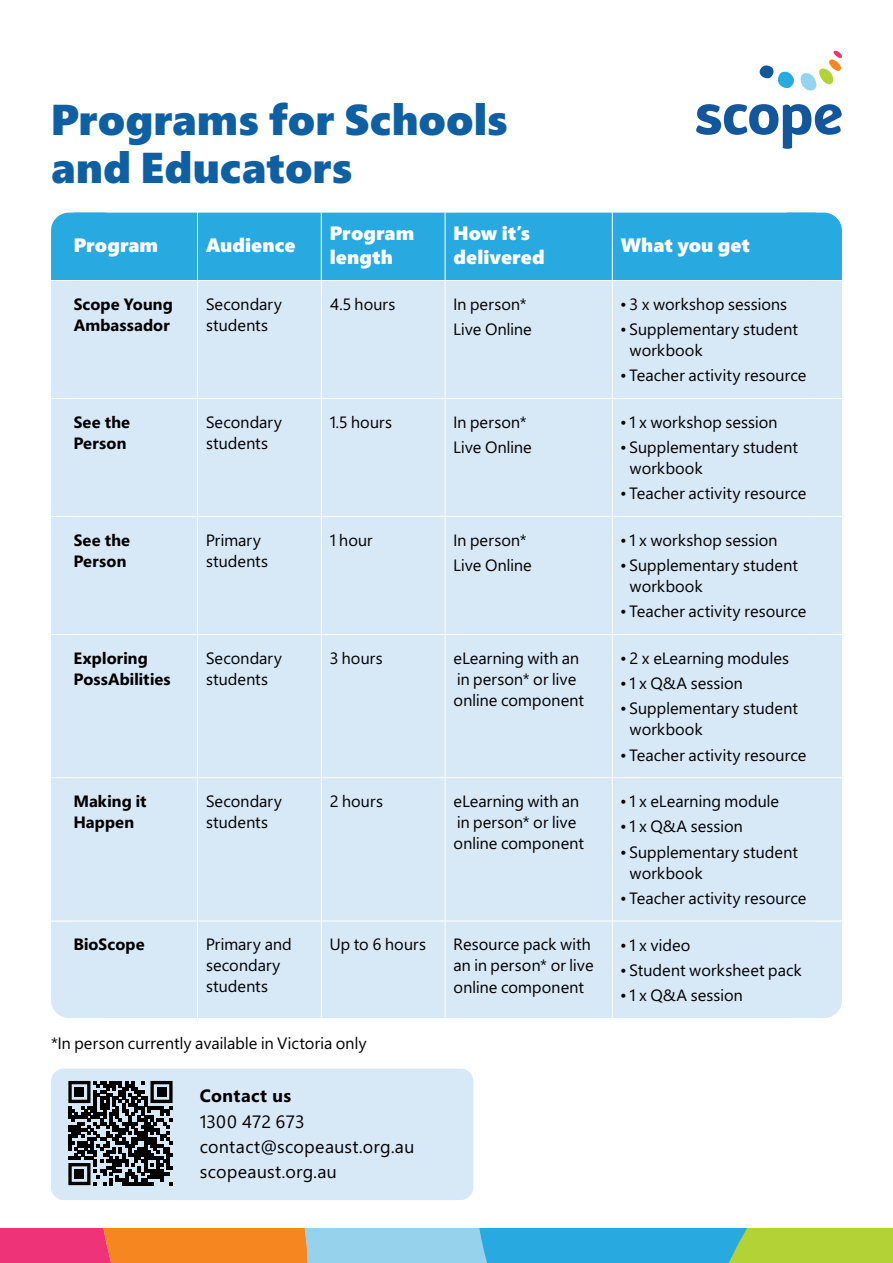
<style>
.page{position:relative;width:893px;height:1263px;background:#fff}
.page>*{position:absolute;margin:0;border:0;box-sizing:border-box;transform-origin:0 0}
.t1{font:43.5px/48px "Segoe UI Black";letter-spacing:-.005em;color:#0e60a2}
.t2{font:19.5px/23.4px "Segoe UI Black";color:#fff}
.t3{font:18px/25.2px "Segoe UI Regular";letter-spacing:.02em;color:#000}
.t4{font:18px "Segoe UI Bold";letter-spacing:.025em;color:#000}
.t5{font:16.5px/21px "Segoe UI Regular";letter-spacing:.005em;color:#000}
.t6{font:16.5px/21px "Segoe UI Bold";letter-spacing:.005em;color:#000}
</style>
<div class="page">
<svg style="left:696px;top:104px;width:146px;height:45px"></svg>
<svg style="left:759px;top:51px;width:83px;height:40px"></svg>
<svg style="left:0;top:1229px;width:893px;height:34px;background:#9ca28d"></svg>
<div style="left:106px;top:213px;width:681px;height:67px;background:#28aae1"></div>
<div style="left:51px;top:281px;width:791px;height:737px;background:#d7e8f7"></div>
<hr style="left:197px;top:213px;width:1px;height:67px;background:#fff">
<hr style="left:321px;top:213px;width:1px;height:67px;background:#fff">
<hr style="left:445px;top:213px;width:1px;height:67px;background:#fff">
<hr style="left:612px;top:213px;width:1px;height:67px;background:#fff">
<div style="left:51px;top:213px;width:55px;height:67px;background:#28aae1"></div>
<hr style="left:197px;top:281px;width:1px;height:117px;background:#fff">
<hr style="left:321px;top:281px;width:1px;height:117px;background:#fff">
<hr style="left:445px;top:281px;width:1px;height:117px;background:#fff">
<hr style="left:612px;top:281px;width:1px;height:117px;background:#fff">
<div style="left:787px;top:213px;width:55px;height:68px;background:#28aae1"></div>
<svg style="left:51px;top:398px;width:23px;height:1px"></svg>
<hr style="left:74px;top:398px;width:123px;height:1px;background:#fff">
<hr style="left:197px;top:398px;width:124px;height:1px;background:#fff">
<hr style="left:197px;top:399px;width:1px;height:117px;background:#fff">
<hr style="left:321px;top:398px;width:124px;height:1px;background:#fff">
<hr style="left:321px;top:399px;width:1px;height:117px;background:#fff">
<hr style="left:445px;top:398px;width:167px;height:1px;background:#fff">
<hr style="left:445px;top:399px;width:1px;height:117px;background:#fff">
<hr style="left:612px;top:398px;width:204px;height:1px;background:#fff">
<hr style="left:612px;top:399px;width:1px;height:117px;background:#fff">
<svg style="left:816px;top:398px;width:26px;height:1px"></svg>
<svg style="left:51px;top:516px;width:23px;height:1px"></svg>
<hr style="left:74px;top:516px;width:123px;height:1px;background:#fff">
<hr style="left:197px;top:516px;width:124px;height:1px;background:#fff">
<hr style="left:197px;top:517px;width:1px;height:117px;background:#fff">
<hr style="left:321px;top:516px;width:124px;height:1px;background:#fff">
<hr style="left:321px;top:517px;width:1px;height:117px;background:#fff">
<hr style="left:445px;top:516px;width:167px;height:1px;background:#fff">
<hr style="left:445px;top:517px;width:1px;height:117px;background:#fff">
<hr style="left:612px;top:516px;width:204px;height:1px;background:#fff">
<hr style="left:612px;top:517px;width:1px;height:117px;background:#fff">
<svg style="left:816px;top:516px;width:26px;height:1px"></svg>
<svg style="left:51px;top:634px;width:23px;height:1px"></svg>
<hr style="left:74px;top:634px;width:123px;height:1px;background:#fff">
<hr style="left:197px;top:634px;width:124px;height:1px;background:#fff">
<hr style="left:197px;top:635px;width:1px;height:142px;background:#fff">
<hr style="left:321px;top:634px;width:124px;height:1px;background:#fff">
<hr style="left:321px;top:635px;width:1px;height:142px;background:#fff">
<hr style="left:445px;top:634px;width:167px;height:1px;background:#fff">
<hr style="left:445px;top:635px;width:1px;height:142px;background:#fff">
<hr style="left:612px;top:634px;width:204px;height:1px;background:#fff">
<hr style="left:612px;top:635px;width:1px;height:142px;background:#fff">
<svg style="left:816px;top:634px;width:26px;height:1px"></svg>
<svg style="left:51px;top:777px;width:23px;height:1px"></svg>
<hr style="left:74px;top:777px;width:123px;height:1px;background:#fff">
<hr style="left:197px;top:777px;width:124px;height:1px;background:#fff">
<hr style="left:197px;top:778px;width:1px;height:142px;background:#fff">
<hr style="left:321px;top:777px;width:124px;height:1px;background:#fff">
<hr style="left:321px;top:778px;width:1px;height:142px;background:#fff">
<hr style="left:445px;top:777px;width:167px;height:1px;background:#fff">
<hr style="left:445px;top:778px;width:1px;height:142px;background:#fff">
<hr style="left:612px;top:777px;width:204px;height:1px;background:#fff">
<hr style="left:612px;top:778px;width:1px;height:142px;background:#fff">
<svg style="left:816px;top:777px;width:26px;height:1px"></svg>
<div style="left:51px;top:920px;width:55px;height:98px;background:#d7e8f7"></div>
<hr style="left:74px;top:920px;width:123px;height:1px;background:#fff">
<hr style="left:197px;top:920px;width:124px;height:1px;background:#fff">
<hr style="left:197px;top:921px;width:1px;height:97px;background:#fff">
<hr style="left:321px;top:920px;width:124px;height:1px;background:#fff">
<hr style="left:321px;top:921px;width:1px;height:97px;background:#fff">
<hr style="left:445px;top:920px;width:167px;height:1px;background:#fff">
<hr style="left:445px;top:921px;width:1px;height:97px;background:#fff">
<hr style="left:612px;top:920px;width:204px;height:1px;background:#fff">
<hr style="left:612px;top:921px;width:1px;height:97px;background:#fff">
<div style="left:787px;top:920px;width:55px;height:98px;background:#d7e8f7"></div>
<div style="left:51px;top:1068px;width:422px;height:132px;background:#d7e8f7;border-radius:13px"></div>
<svg style="left:68px;top:1081px;width:105px;height:104px"></svg>
<div style="left:75px;top:1087px;width:9px;height:10px;background:#000"></div>
<div style="left:157px;top:1087px;width:9px;height:10px;background:#000"></div>
<div style="left:75px;top:1169px;width:9px;height:10px;background:#000"></div>
<h1 class="t1" style="left:51px;top:96px;width:459px">Programs for Schools and Educators</h1>
<p class="t2" style="left:74px;top:233px;width:86px">Program</p>
<p class="t2" style="left:206px;top:233px;width:91px">Audience</p>
<p class="t2" style="left:330px;top:222px;width:86px">Program length</p>
<p class="t2" style="left:454px;top:222px;width:93px">How it’s delivered</p>
<p class="t2" style="left:621px;top:233px;width:131px">What you get</p>
<p class="t6" style="left:74px;top:294px;width:101px">Scope Young<br>Ambassador</p>
<p class="t5" style="left:206px;top:294px;width:78px">Secondary students</p>
<p class="t5" style="left:330px;top:294px;width:67px">4.5 hours</p>
<p class="t5" style="left:454px;top:292px;width:80px;line-height:25.2px">In person*<br>Live Online</p>
<p class="t5" style="left:621px;top:294px;width:168px">• 3 x workshop sessions</p>
<p class="t5" style="left:630px;top:319px;width:170px;text-indent:-9px">• Supplementary student workbook</p>
<p class="t5" style="left:621px;top:365px;width:187px">• Teacher activity resource</p>
<p class="t6" style="left:74px;top:412px;width:58px">See the<br>Person</p>
<p class="t5" style="left:206px;top:412px;width:78px">Secondary students</p>
<p class="t5" style="left:330px;top:412px;width:64px">1.5 hours</p>
<p class="t5" style="left:454px;top:410px;width:80px;line-height:25.2px">In person*<br>Live Online</p>
<p class="t5" style="left:621px;top:412px;width:158px">• 1 x workshop session</p>
<p class="t5" style="left:630px;top:437px;width:170px;text-indent:-9px">• Supplementary student workbook</p>
<p class="t5" style="left:621px;top:483px;width:187px">• Teacher activity resource</p>
<p class="t6" style="left:74px;top:530px;width:58px">See the<br>Person</p>
<p class="t5" style="left:206px;top:530px;width:64px">Primary students</p>
<p class="t5" style="left:330px;top:530px;width:45px">1 hour</p>
<p class="t5" style="left:454px;top:528px;width:80px;line-height:25.2px">In person*<br>Live Online</p>
<p class="t5" style="left:621px;top:530px;width:158px">• 1 x workshop session</p>
<p class="t5" style="left:630px;top:555px;width:170px;text-indent:-9px">• Supplementary student workbook</p>
<p class="t5" style="left:621px;top:601px;width:187px">• Teacher activity resource</p>
<p class="t6" style="left:74px;top:648px;width:99px">Exploring<br>PossAbilities</p>
<p class="t5" style="left:206px;top:648px;width:78px">Secondary students</p>
<p class="t5" style="left:330px;top:648px;width:54px">3 hours</p>
<p class="t5" style="left:454px;top:648px;width:132px">eLearning with an in person* or live online component</p>
<p class="t5" style="left:621px;top:648px;width:170px">• 2 x eLearning modules</p>
<p class="t5" style="left:621px;top:673px;width:124px">• 1 x Q&amp;A session</p>
<p class="t5" style="left:630px;top:698px;width:170px;text-indent:-9px">• Supplementary student workbook</p>
<p class="t5" style="left:621px;top:744px;width:187px">• Teacher activity resource</p>
<p class="t6" style="left:74px;top:791px;width:75px">Making it<br>Happen</p>
<p class="t5" style="left:206px;top:791px;width:78px">Secondary students</p>
<p class="t5" style="left:330px;top:791px;width:55px">2 hours</p>
<p class="t5" style="left:454px;top:791px;width:132px">eLearning with an in person* or live online component</p>
<p class="t5" style="left:621px;top:791px;width:160px">• 1 x eLearning module</p>
<p class="t5" style="left:621px;top:816px;width:124px">• 1 x Q&amp;A session</p>
<p class="t5" style="left:630px;top:841px;width:170px;text-indent:-9px">• Supplementary student workbook</p>
<p class="t5" style="left:621px;top:888px;width:187px">• Teacher activity resource</p>
<p class="t6" style="left:74px;top:934px;width:73px">BioScope</p>
<p class="t5" style="left:206px;top:934px;width:87px">Primary and secondary students</p>
<p class="t5" style="left:330px;top:934px;width:98px">Up to 6 hours</p>
<p class="t5" style="left:454px;top:934px;width:142px">Resource pack with an in person* or live online component</p>
<p class="t5" style="left:621px;top:934px;width:71px">• 1 x video</p>
<p class="t5" style="left:621px;top:959px;width:183px">• Student worksheet pack</p>
<p class="t5" style="left:621px;top:985px;width:124px">• 1 x Q&amp;A session</p>
<p class="t5" style="left:51px;top:1033px;width:317px">*In person currently available in Victoria only</p>
<p class="t4" style="left:200px;top:1086px;width:93px">Contact us</p>
<p class="t3" style="left:200px;top:1109px;width:216px">1300 472 673 contact@scopeaust.org.au scopeaust.org.au</p>
</div>
